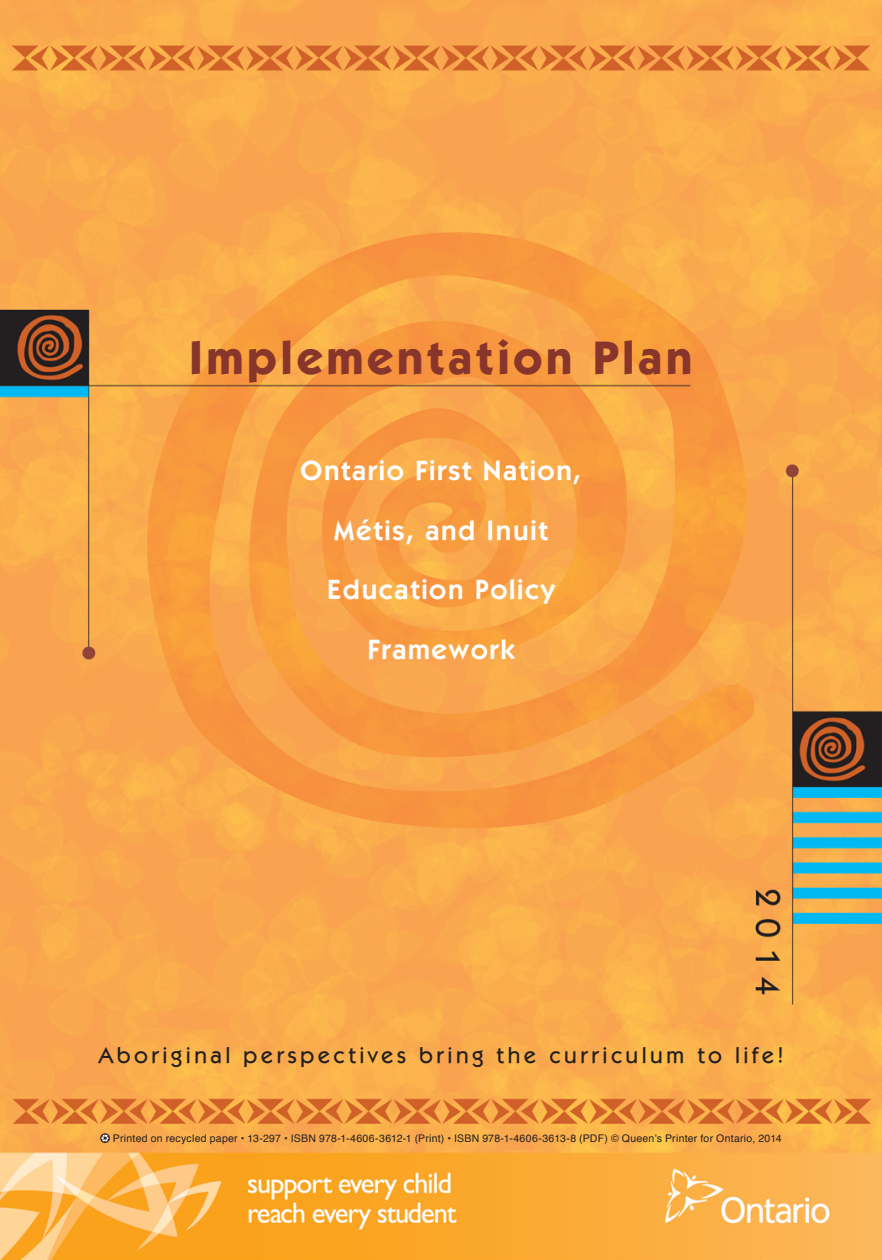
<style>
.page{position:relative;width:882px;height:1260px;background:#fff}
.page>*{position:absolute;margin:0;border:0;box-sizing:border-box;transform-origin:0 0}
.t1{font:700 47.25px "Itc Kabel";letter-spacing:.075em;color:#88352b}
.t2{font:600 28px/59.5px "Itc Kabel";letter-spacing:.06em;color:#fff;text-align:center}
.t3{font:500 22.75px "Itc Kabel";letter-spacing:.155em;color:#231f20}
.t4{font:10.5px "Helvetica";letter-spacing:.025em;color:#231f20}
</style>
<div class="page">
<img style="left:0;top:0;width:882px;height:1260px">
<svg style="left:100px;top:1133px;width:10px;height:10px"></svg>
<svg style="left:101px;top:1135px;width:8px;height:7px"></svg>
<p class="t1" style="left:190px;top:330px;width:504px">Implementation Plan</p>
<p class="t2" style="left:301px;top:441px;width:282px">Ontario First Nation,<br>Métis, and Inuit<br>Education Policy<br>Framework</p>
<p class="t3" style="left:99px;top:1042px;width:686px">Aboriginal perspectives bring the curriculum to life!</p>
<p class="t4" style="left:113px;top:1130px;width:670px">Printed on recycled paper • 13-297 • ISBN 978-1-4606-3612-1 (Print) • ISBN 978-1-4606-3613-8 (PDF) © Queen’s Printer for Ontario, 2014</p>
</div>
